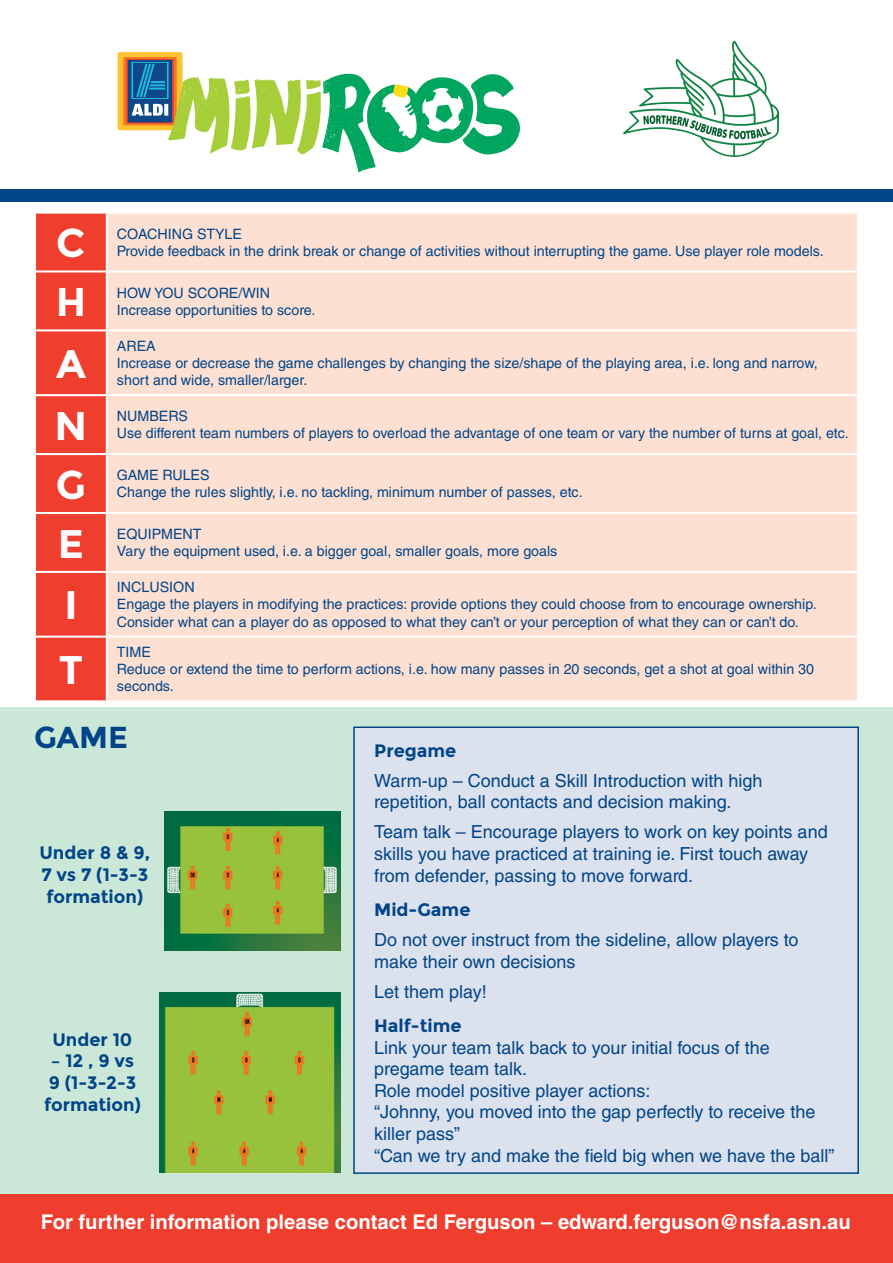
<style>
.page{position:relative;width:893px;height:1263px;background:#fff}
.page>*{position:absolute;margin:0;border:0;box-sizing:border-box;transform-origin:0 0}
.t1{font:700 39.9px "Montserrat";color:#fff}
.t2{font:700 30.3px "Montserrat";color:#014588}
.t3{font:700 20.25px "Helvetica LT Std";color:#fff}
.t4{font:18px/21.6px "Helvetica LT Std";color:#014588}
.t5{font:700 18px/21.6px "Montserrat";color:#014588;text-align:justify}
.t6{font:14.25px/17.1px "Helvetica LT Std";color:#014588}
</style>
<div class="page">
<div style="left:0;top:707px;width:893px;height:517px;background:#cbe7d7"></div>
<div style="left:353px;top:726px;width:506px;height:448px;background:#dce1ee;border:2px solid #014588"></div>
<div style="left:36px;top:214px;width:70px;height:486px;background:#ef3e2e"></div>
<div style="left:108px;top:214px;width:749px;height:486px;background:#fde0d2"></div>
<hr style="left:34px;top:270px;width:73px;height:2px;background:#fff">
<hr style="left:107px;top:270px;width:752px;height:2px;background:#fff">
<hr style="left:34px;top:329px;width:73px;height:2px;background:#fff">
<hr style="left:107px;top:329px;width:752px;height:2px;background:#fff">
<hr style="left:34px;top:394px;width:73px;height:2px;background:#fff">
<hr style="left:107px;top:394px;width:752px;height:2px;background:#fff">
<hr style="left:34px;top:453px;width:73px;height:2px;background:#fff">
<hr style="left:107px;top:453px;width:752px;height:2px;background:#fff">
<hr style="left:34px;top:512px;width:73px;height:2px;background:#fff">
<hr style="left:107px;top:512px;width:752px;height:2px;background:#fff">
<hr style="left:34px;top:571px;width:73px;height:2px;background:#fff">
<hr style="left:107px;top:571px;width:752px;height:2px;background:#fff">
<hr style="left:34px;top:636px;width:73px;height:2px;background:#fff">
<hr style="left:107px;top:636px;width:752px;height:2px;background:#fff">
<img style="left:164px;top:811px;width:177px;height:139px">
<img style="left:159px;top:993px;width:182px;height:179px">
<div style="left:117px;top:52px;width:66px;height:78px;background:#fec331;border-radius:3px"></div>
<div style="left:123px;top:57px;width:54px;height:68px;background:#f47921"></div>
<div style="left:126px;top:59px;width:48px;height:64px;background:#da3f36"></div>
<div style="left:128px;top:60px;width:44px;height:62px;background:linear-gradient(to bottom,#104887,#104887)"></div>
<svg style="left:131px;top:62px;width:389px;height:110px"></svg>
<img style="left:726px;top:41px;width:8px;height:38px">
<div style="left:0;top:1194px;width:893px;height:69px;background:#ef3e2e"></div>
<div style="left:0;top:189px;width:893px;height:12px;background:#014588"></div>
<p class="t1" style="left:56px;top:219px;width:31px">C</p>
<p class="t6" style="left:117px;top:225px;width:127px">COACHING STYLE</p>
<p class="t6" style="left:117px;top:242px;width:708px">Provide feedback in the drink break or change of activities without interrupting the game. Use player role models.</p>
<p class="t1" style="left:56px;top:278px;width:32px">H</p>
<p class="t6" style="left:117px;top:284px;width:155px">HOW YOU SCORE/WIN</p>
<p class="t6" style="left:117px;top:301px;width:200px">Increase opportunities to score.</p>
<p class="t1" style="left:56px;top:340px;width:31px">A</p>
<p class="t6" style="left:117px;top:337px;width:40px">AREA</p>
<p class="t6" style="left:117px;top:354px;width:702px">Increase or decrease the game challenges by changing the size/shape of the playing area, i.e. long and narrow, short and wide, smaller/larger.</p>
<p class="t1" style="left:55px;top:402px;width:34px">N</p>
<p class="t6" style="left:117px;top:408px;width:73px">NUMBERS</p>
<p class="t6" style="left:117px;top:425px;width:733px">Use different team numbers of players to overload the advantage of one team or vary the number of turns at goal, etc.</p>
<p class="t1" style="left:56px;top:461px;width:31px">G</p>
<p class="t6" style="left:117px;top:466px;width:94px">GAME RULES</p>
<p class="t6" style="left:117px;top:484px;width:467px">Change the rules slightly, i.e. no tackling, minimum number of passes, etc.</p>
<p class="t1" style="left:58px;top:520px;width:28px">E</p>
<p class="t6" style="left:117px;top:525px;width:86px">EQUIPMENT</p>
<p class="t6" style="left:117px;top:542px;width:442px">Vary the equipment used, i.e. a bigger goal, smaller goals, more goals</p>
<p class="t1" style="left:64px;top:581px;width:15px">I</p>
<p class="t1" style="left:59px;top:646px;width:26px">T</p>
<p class="t6" style="left:117px;top:579px;width:79px">INCLUSION</p>
<p class="t6" style="left:117px;top:596px;width:701px">Engage the players in modifying the practices: provide options they could choose from to encourage ownership.<br>Consider what can a player do as opposed to what they can’t or your perception of what they can or can’t do.</p>
<p class="t6" style="left:117px;top:643px;width:36px">TIME</p>
<p class="t6" style="left:117px;top:660px;width:699px">Reduce or extend the time to perform actions, i.e. how many passes in 20 seconds, get a shot at goal within 30 seconds.</p>
<p class="t2" style="left:34px;top:720px;width:95px">GAME</p>
<p class="t5" style="left:40px;top:842px;width:112px">Under 8 &amp; 9, 7 vs 7 (1-3-3 formation)</p>
<p class="t5" style="left:53px;top:1028px;width:81px">Under 10</p>
<p class="t5" style="left:44px;top:1050px;width:98px;text-align:center">– 12 , 9 vs<br>9 (1-3-2-3 formation)</p>
<p class="t5" style="left:374px;top:739px;width:84px">Pregame</p>
<p class="t4" style="left:374px;top:769px;width:390px">Warm-up – Conduct a Skill Introduction with high repetition, ball contacts and decision making.</p>
<p class="t4" style="left:374px;top:821px;width:455px">Team talk – Encourage players to work on key points and skills you have practiced at training ie. First touch away from defender, passing to move forward.</p>
<p class="t5" style="left:374px;top:899px;width:98px">Mid-Game</p>
<p class="t4" style="left:374px;top:929px;width:426px">Do not over instruct from the sideline, allow players to make their own decisions</p>
<p class="t4" style="left:374px;top:980px;width:114px">Let them play!</p>
<p class="t5" style="left:374px;top:1015px;width:89px">Half-time</p>
<p class="t4" style="left:374px;top:1036px;width:397px">Link your team talk back to your initial focus of the pregame team talk.</p>
<p class="t4" style="left:374px;top:1080px;width:278px">Role model positive player actions:</p>
<p class="t4" style="left:374px;top:1101px;width:443px">“Johnny, you moved into the gap perfectly to receive the killer pass”</p>
<p class="t4" style="left:374px;top:1144px;width:462px">“Can we try and make the field big when we have the ball”</p>
<p class="t3" style="left:41px;top:1210px;width:811px">For further information please contact Ed Ferguson – edward.ferguson@nsfa.asn.au</p>
</div>
